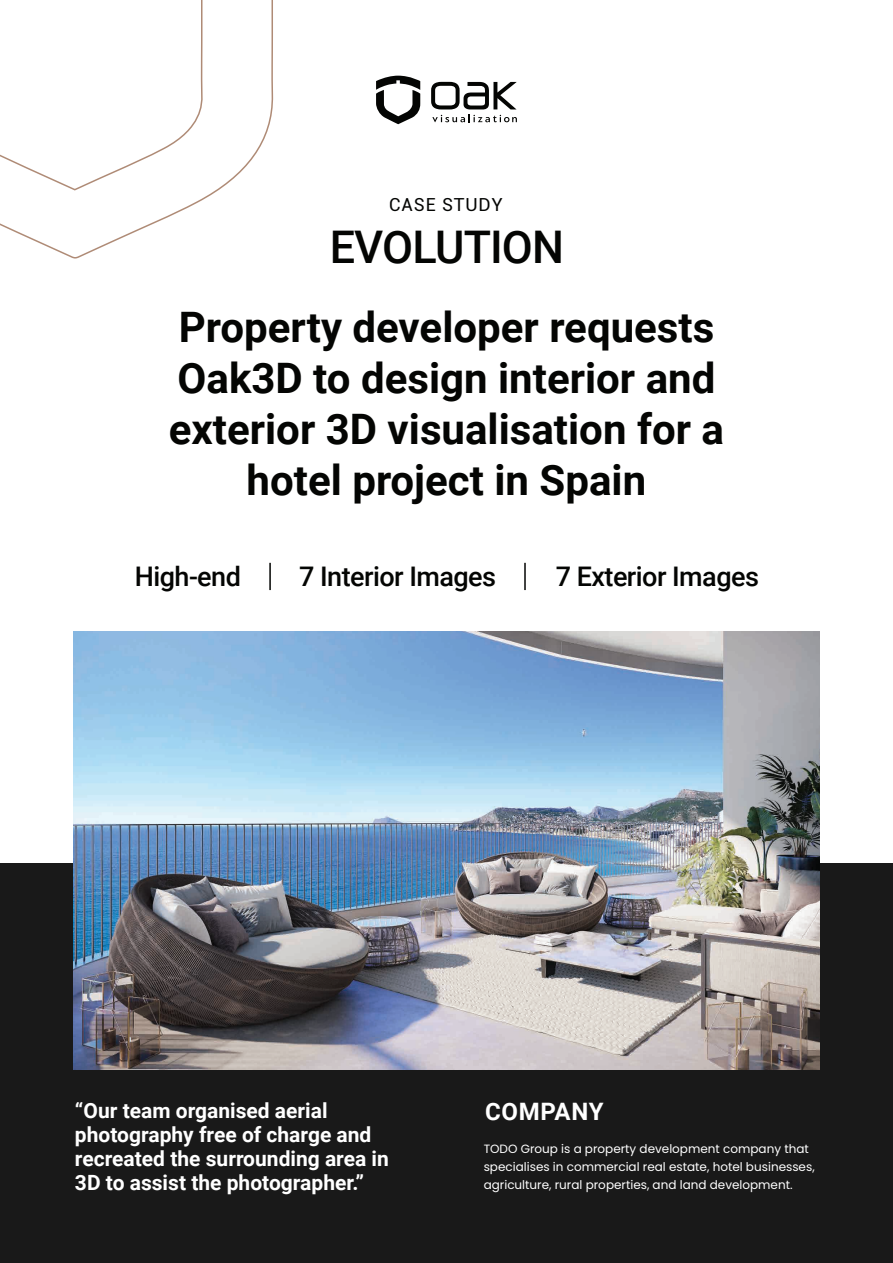
<style>
.page{position:relative;width:893px;height:1263px;background:#fff}
.page>*{position:absolute;margin:0;border:0;box-sizing:border-box;transform-origin:0 0}
.t1{font:500 45px "Roboto";letter-spacing:-.02em;color:#040503}
.t2{font:700 42px/51px "Roboto";color:#040503;text-align:center}
.t3{font:500 27px "Roboto";letter-spacing:-.02em;color:#040503}
.t4{font:700 24px "Roboto";letter-spacing:.03em;color:#fff}
.t5{font:700 21px/24px "Roboto";color:#fff}
.t6{font:18px "Roboto";letter-spacing:.05em;color:#040503}
.t7{font:12px/18px "Poppins";color:#fff}
</style>
<div class="page">
<div style="left:0;top:863px;width:893px;height:400px;background:#191919"></div>
<svg style="left:0;top:0;width:274px;height:259px"></svg>
<svg style="left:376px;top:76px;width:44px;height:48px"></svg>
<svg style="left:431px;top:82px;width:86px;height:40px"></svg>
<hr style="left:524px;top:563px;width:2px;height:27px;background:#040503">
<hr style="left:269px;top:563px;width:2px;height:27px;background:#040503">
<img style="left:74px;top:631px;width:745px;height:438px">
<h3 class="t6" style="left:389px;top:192px;width:115px">CASE STUDY</h3>
<h1 class="t1" style="left:330px;top:216px;width:236px">EVOLUTION</h1>
<h2 class="t2" style="left:169px;top:300px;width:557px">Property developer requests<br>Oak3D to design interior and exterior 3D visualisation for a hotel project in Spain</h2>
<h3 class="t3" style="left:135px;top:557px;width:108px">High-end</h3>
<h3 class="t3" style="left:299px;top:557px;width:198px">7 Interior Images</h3>
<h3 class="t3" style="left:556px;top:557px;width:205px">7 Exterior Images</h3>
<h3 class="t5" style="left:75px;top:1098px;width:315px">“Our team organised aerial photography free of charge and recreated the surrounding area in<br>3D to assist the photographer.”</h3>
<h3 class="t4" style="left:485px;top:1095px;width:120px">COMPANY</h3>
<p class="t7" style="left:484px;top:1139px;width:332px">TODO Group is a property development company that specialises in commercial real estate, hotel businesses, agriculture, rural properties, and land development.</p>
</div>
